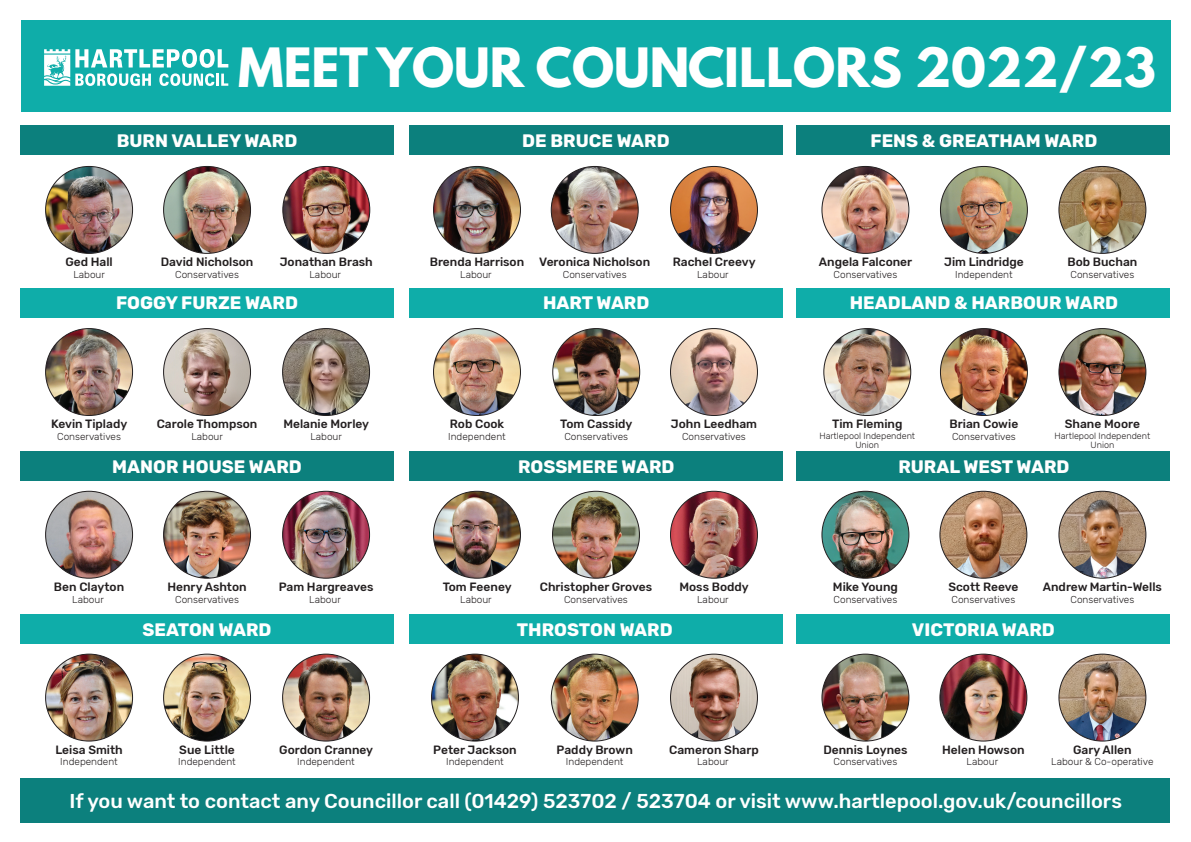
<style>
.page{position:relative;width:1191px;height:842px;background:#fff}
.page>*{position:absolute;margin:0;border:0;box-sizing:border-box;transform-origin:0 0}
.t1{font:700 48px "League Spartan";color:#fff}
.t2{font:500 20px "Rubik";color:#fff}
.t3{font:700 18px "Rubik";color:#fff}
.t4{font:500 12px "Rubik";color:#231f20}
.t5{font:300 10px "Rubik";color:#231f20}
.t6{font:300 9px/9px "Rubik";color:#231f20;text-align:center}
</style>
<div class="page">
<div style="left:21px;top:20px;width:1149px;height:91px;background:#0fada9"></div>
<div style="left:20px;top:125px;width:374px;height:30px;background:#0c807d"></div>
<div style="left:20px;top:778px;width:1150px;height:44px;background:#0c807d"></div>
<div style="left:20px;top:288px;width:374px;height:30px;background:#0fada9"></div>
<div style="left:20px;top:451px;width:374px;height:30px;background:#0c807d"></div>
<div style="left:20px;top:614px;width:374px;height:30px;background:#0fada9"></div>
<div style="left:409px;top:125px;width:373px;height:30px;background:#0c807d"></div>
<div style="left:409px;top:288px;width:373px;height:30px;background:#0fada9"></div>
<div style="left:409px;top:451px;width:373px;height:30px;background:#0c807d"></div>
<div style="left:409px;top:614px;width:373px;height:30px;background:#0fada9"></div>
<div style="left:796px;top:125px;width:374px;height:30px;background:#0c807d"></div>
<div style="left:796px;top:288px;width:374px;height:30px;background:#0fada9"></div>
<div style="left:796px;top:451px;width:374px;height:30px;background:#0c807d"></div>
<div style="left:796px;top:614px;width:374px;height:30px;background:#0fada9"></div>
<img style="left:283px;top:166px;width:87px;height:87px;border-radius:43px">
<img style="left:282px;top:329px;width:87px;height:86px;border-radius:43px">
<img style="left:282px;top:491px;width:87px;height:87px;border-radius:43px">
<img style="left:282px;top:654px;width:87px;height:87px;border-radius:43px">
<img style="left:670px;top:166px;width:87px;height:87px;border-radius:43px">
<img style="left:670px;top:329px;width:87px;height:86px;border-radius:43px">
<img style="left:670px;top:491px;width:87px;height:87px;border-radius:43px">
<img style="left:670px;top:654px;width:87px;height:87px;border-radius:43px">
<img style="left:1059px;top:166px;width:86px;height:87px;border-radius:43px">
<img style="left:1059px;top:329px;width:86px;height:86px;border-radius:43px">
<img style="left:1059px;top:491px;width:86px;height:87px;border-radius:43px">
<img style="left:1059px;top:654px;width:86px;height:87px;border-radius:43px">
<img style="left:164px;top:166px;width:86px;height:87px;border-radius:43px">
<img style="left:164px;top:329px;width:86px;height:86px;border-radius:43px">
<img style="left:164px;top:491px;width:86px;height:87px;border-radius:43px">
<img style="left:164px;top:654px;width:86px;height:87px;border-radius:43px">
<img style="left:551px;top:166px;width:87px;height:87px;border-radius:43px">
<img style="left:553px;top:329px;width:86px;height:86px;border-radius:43px">
<img style="left:552px;top:491px;width:87px;height:87px;border-radius:43px">
<img style="left:551px;top:654px;width:87px;height:87px;border-radius:43px">
<img style="left:940px;top:166px;width:87px;height:87px;border-radius:43px">
<img style="left:940px;top:329px;width:87px;height:86px;border-radius:43px">
<img style="left:940px;top:491px;width:87px;height:87px;border-radius:43px">
<img style="left:822px;top:491px;width:87px;height:87px;border-radius:43px">
<img style="left:940px;top:654px;width:87px;height:87px;border-radius:43px">
<img style="left:46px;top:329px;width:87px;height:86px;border-radius:43px">
<img style="left:46px;top:491px;width:87px;height:87px;border-radius:43px">
<img style="left:46px;top:654px;width:87px;height:87px;border-radius:43px">
<img style="left:433px;top:166px;width:87px;height:87px;border-radius:43px">
<img style="left:433px;top:329px;width:87px;height:86px;border-radius:43px">
<img style="left:433px;top:491px;width:87px;height:87px;border-radius:43px">
<img style="left:431px;top:654px;width:87px;height:87px;border-radius:43px">
<img style="left:822px;top:166px;width:86px;height:87px">
<img style="left:824px;top:329px;width:86px;height:86px;border-radius:43px">
<img style="left:822px;top:654px;width:87px;height:87px;border-radius:43px">
<img style="left:46px;top:166px;width:86px;height:87px">
<svg style="left:44px;top:49px;width:184px;height:37px"></svg>
<h1 class="t1" style="left:238px;top:30px;width:919px">MEET YOUR COUNCILLORS 2022/23</h1>
<h3 class="t3" style="left:117px;top:130px;width:182px">BURN VALLEY WARD</h3>
<h3 class="t3" style="left:522px;top:130px;width:149px">DE BRUCE WARD</h3>
<h3 class="t3" style="left:870px;top:130px;width:228px">FENS &amp; GREATHAM WARD</h3>
<p class="t4" style="left:65px;top:255px;width:49px">Ged Hall</p>
<p class="t5" style="left:73px;top:269px;width:33px">Labour</p>
<p class="t4" style="left:161px;top:255px;width:94px">David Nicholson</p>
<p class="t5" style="left:175px;top:269px;width:65px">Conservatives</p>
<p class="t4" style="left:280px;top:255px;width:95px">Jonathan Brash</p>
<p class="t5" style="left:309px;top:269px;width:33px">Labour</p>
<p class="t4" style="left:430px;top:255px;width:96px">Brenda Harrison</p>
<p class="t5" style="left:460px;top:269px;width:33px">Labour</p>
<p class="t4" style="left:539px;top:255px;width:113px">Veronica Nicholson</p>
<p class="t5" style="left:563px;top:269px;width:65px">Conservatives</p>
<p class="t4" style="left:672px;top:255px;width:84px">Rachel Creevy</p>
<p class="t5" style="left:697px;top:269px;width:33px">Labour</p>
<p class="t4" style="left:819px;top:255px;width:95px">Angela Falconer</p>
<p class="t5" style="left:833px;top:269px;width:65px">Conservatives</p>
<p class="t4" style="left:944px;top:255px;width:81px">Jim Lindridge</p>
<p class="t5" style="left:955px;top:269px;width:59px">Independent</p>
<p class="t4" style="left:1067px;top:255px;width:71px">Bob Buchan</p>
<p class="t5" style="left:1070px;top:269px;width:65px">Conservatives</p>
<h3 class="t3" style="left:116px;top:293px;width:183px">FOGGY FURZE WARD</h3>
<h3 class="t3" style="left:543px;top:293px;width:108px">HART WARD</h3>
<h3 class="t3" style="left:849px;top:293px;width:270px">HEADLAND &amp; HARBOUR WARD</h3>
<p class="t4" style="left:51px;top:417px;width:78px">Kevin Tiplady</p>
<p class="t5" style="left:57px;top:431px;width:65px">Conservatives</p>
<p class="t4" style="left:157px;top:417px;width:102px">Carole Thompson</p>
<p class="t5" style="left:191px;top:431px;width:33px">Labour</p>
<p class="t4" style="left:283px;top:417px;width:87px">Melanie Morley</p>
<p class="t5" style="left:310px;top:431px;width:33px">Labour</p>
<p class="t4" style="left:450px;top:417px;width:56px">Rob Cook</p>
<p class="t5" style="left:448px;top:431px;width:59px">Independent</p>
<p class="t4" style="left:560px;top:417px;width:74px">Tom Cassidy</p>
<p class="t5" style="left:564px;top:431px;width:65px">Conservatives</p>
<p class="t4" style="left:671px;top:417px;width:88px">John Leedham</p>
<p class="t5" style="left:682px;top:431px;width:65px">Conservatives</p>
<p class="t4" style="left:832px;top:417px;width:72px">Tim Fleming</p>
<p class="t6" style="left:819px;top:431px;width:97px">Hartlepool Independent<br>Union</p>
<p class="t6" style="left:1054px;top:431px;width:97px">Hartlepool Independent<br>Union</p>
<p class="t4" style="left:949px;top:417px;width:70px">Brian Cowie</p>
<p class="t5" style="left:952px;top:431px;width:65px">Conservatives</p>
<p class="t4" style="left:1064px;top:417px;width:77px">Shane Moore</p>
<h3 class="t3" style="left:112px;top:457px;width:191px">MANOR HOUSE WARD</h3>
<h3 class="t3" style="left:518px;top:457px;width:158px">ROSSMERE WARD</h3>
<h3 class="t3" style="left:898px;top:457px;width:173px">RURAL WEST WARD</h3>
<p class="t4" style="left:54px;top:580px;width:72px">Ben Clayton</p>
<p class="t5" style="left:72px;top:593px;width:33px">Labour</p>
<p class="t4" style="left:167px;top:580px;width:81px">Henry Ashton</p>
<p class="t5" style="left:175px;top:593px;width:65px">Conservatives</p>
<p class="t4" style="left:279px;top:580px;width:96px">Pam Hargreaves</p>
<p class="t5" style="left:309px;top:593px;width:33px">Labour</p>
<p class="t4" style="left:443px;top:580px;width:70px">Tom Feeney</p>
<p class="t5" style="left:460px;top:593px;width:33px">Labour</p>
<p class="t4" style="left:540px;top:580px;width:114px">Christopher Groves</p>
<p class="t5" style="left:564px;top:593px;width:65px">Conservatives</p>
<p class="t4" style="left:679px;top:580px;width:71px">Moss Boddy</p>
<p class="t5" style="left:697px;top:593px;width:33px">Labour</p>
<p class="t4" style="left:1042px;top:580px;width:121px">Andrew Martin-Wells</p>
<p class="t4" style="left:833px;top:580px;width:67px">Mike Young</p>
<p class="t5" style="left:833px;top:593px;width:65px">Conservatives</p>
<p class="t5" style="left:1070px;top:593px;width:65px">Conservatives</p>
<p class="t4" style="left:948px;top:580px;width:71px">Scott Reeve</p>
<p class="t5" style="left:951px;top:593px;width:65px">Conservatives</p>
<h3 class="t3" style="left:143px;top:619px;width:130px">SEATON WARD</h3>
<h3 class="t3" style="left:517px;top:619px;width:157px">THROSTON WARD</h3>
<h3 class="t3" style="left:912px;top:619px;width:144px">VICTORIA WARD</h3>
<p class="t4" style="left:55px;top:743px;width:69px">Leisa Smith</p>
<p class="t5" style="left:60px;top:756px;width:59px">Independent</p>
<p class="t4" style="left:179px;top:743px;width:57px">Sue Little</p>
<p class="t5" style="left:178px;top:756px;width:59px">Independent</p>
<p class="t4" style="left:279px;top:743px;width:95px">Gordon Cranney</p>
<p class="t5" style="left:297px;top:756px;width:59px">Independent</p>
<p class="t4" style="left:433px;top:743px;width:85px">Peter Jackson</p>
<p class="t5" style="left:446px;top:756px;width:59px">Independent</p>
<p class="t4" style="left:556px;top:743px;width:78px">Paddy Brown</p>
<p class="t5" style="left:566px;top:756px;width:59px">Independent</p>
<p class="t4" style="left:669px;top:743px;width:91px">Cameron Sharp</p>
<p class="t5" style="left:697px;top:756px;width:33px">Labour</p>
<p class="t4" style="left:823px;top:743px;width:86px">Dennis Loynes</p>
<p class="t5" style="left:833px;top:756px;width:65px">Conservatives</p>
<p class="t4" style="left:942px;top:743px;width:84px">Helen Howson</p>
<p class="t5" style="left:966px;top:756px;width:33px">Labour</p>
<p class="t4" style="left:1073px;top:743px;width:60px">Gary Allen</p>
<p class="t5" style="left:1051px;top:756px;width:104px">Labour &amp; Co-operative</p>
<h2 class="t2" style="left:69px;top:789px;width:1054px">If you want to contact any Councillor call (01429) 523702 / 523704 or visit www.hartlepool.gov.uk/councillors</h2>
</div>
